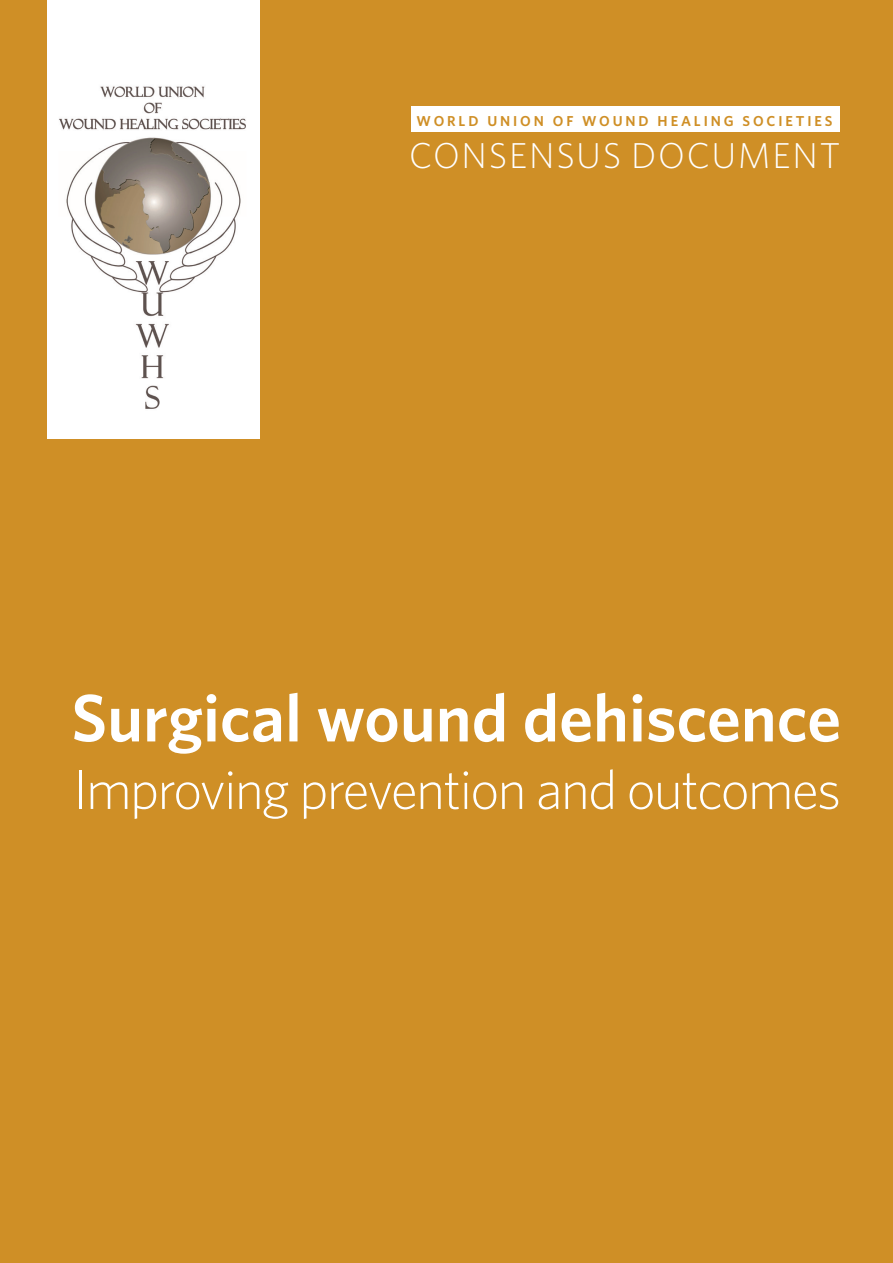
<style>
.page{position:relative;width:893px;height:1263px;background:#cf8f26}
.page>*{position:absolute;margin:0;border:0;box-sizing:border-box;transform-origin:0 0}
.t1{font:600 67.5px "Whitney";color:#fff}
.t2{font:300 55.5px "Whitney";letter-spacing:-.03em;color:#fff}
.t3{font:300 36px "Whitney";letter-spacing:.05em;color:#fff}
.t4{font:600 14.4px "Whitney";letter-spacing:.2em;color:#cf8f26}
</style>
<div class="page">
<div style="left:412px;top:107px;width:428px;height:25px;background:#fff"></div>
<div style="left:47px;top:0;width:212px;height:439px;background:#fff"></div>
<img style="left:59px;top:86px;width:187px;height:323px">
<p class="t4" style="left:417px;top:112px;width:417px">WORLD UNION OF WOUND HEALING SOCIETIES</p>
<h3 class="t3" style="left:409px;top:134px;width:432px">CONSENSUS DOCUMENT</h3>
<h1 class="t1" style="left:71px;top:677px;width:771px">Surgical wound dehiscence</h1>
<h2 class="t2" style="left:73px;top:757px;width:769px">Improving prevention and outcomes</h2>
</div>
